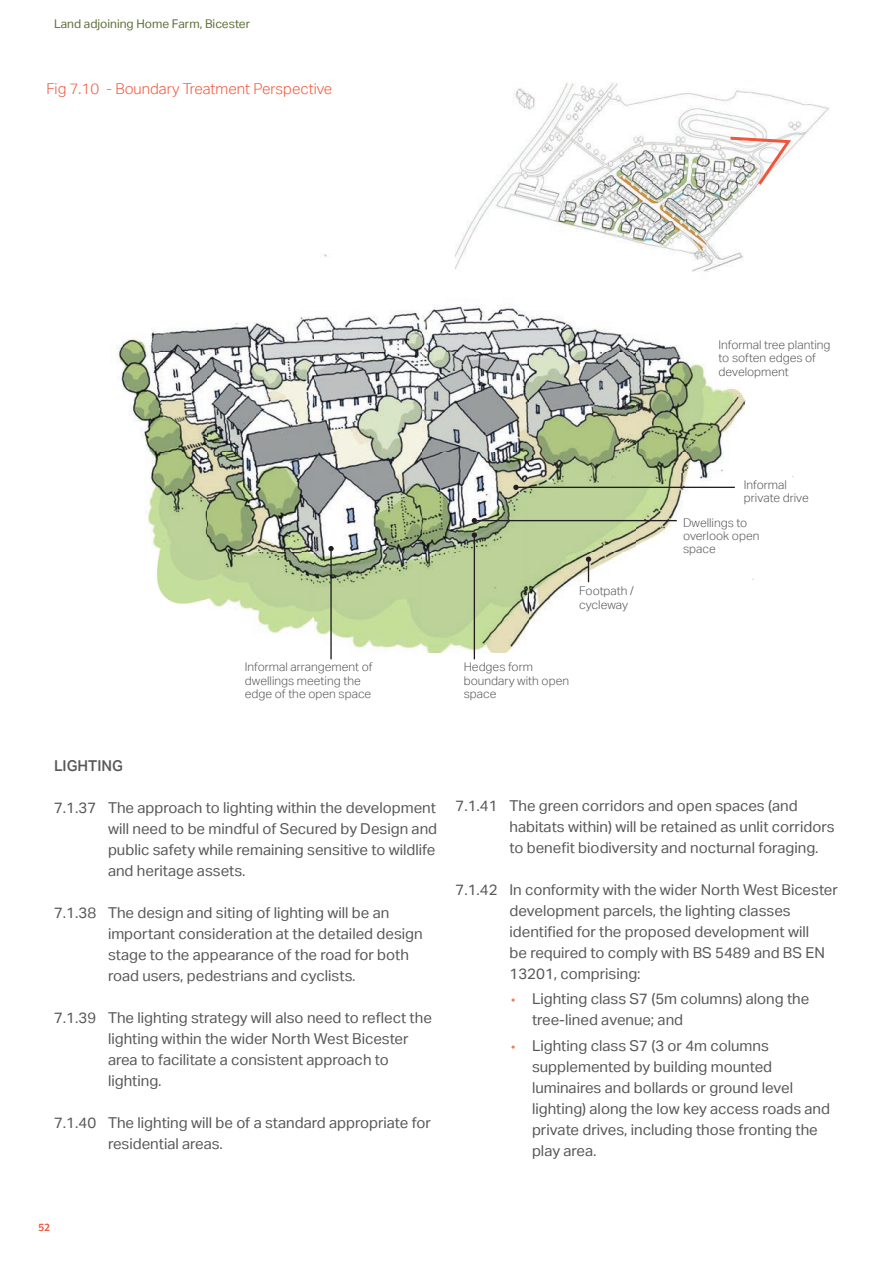
<style>
.page{position:relative;width:893px;height:1263px;background:#fff}
.page>*{position:absolute;margin:0;border:0;box-sizing:border-box;transform-origin:0 0}
.t1{font:15px/21px "Aktiv Grotesk";color:#57585a}
.t2{font:300 15px "Aktiv Grotesk";color:#f0563b}
.t3{font:500 15px "Aktiv Grotesk";color:#57585a}
.t4{font:300 12px/13.4px "Aktiv Grotesk";color:#57585a}
.t5{font:12px "Aktiv Grotesk";color:#5d6f39}
.t6{font:700 12px "Mr Eaves XL San OT";color:#f0563b}
.s1{font-family:"Myriad Pro";color:#f37a5c}
</style>
<div class="page">
<img style="left:116px;top:254px;width:678px;height:398px">
<hr style="left:330px;top:549px;width:2px;height:110px;background:#231f20">
<svg style="left:328px;top:546px;width:6px;height:5px"></svg>
<hr style="left:474px;top:535px;width:1px;height:124px;background:#231f20">
<svg style="left:472px;top:532px;width:5px;height:6px"></svg>
<svg style="left:586px;top:556px;width:5px;height:26px"></svg>
<hr style="left:474px;top:520px;width:203px;height:1px;background:#231f20">
<svg style="left:472px;top:518px;width:5px;height:5px"></svg>
<hr style="left:516px;top:487px;width:219px;height:1px;background:#231f20">
<svg style="left:513px;top:485px;width:6px;height:5px"></svg>
<img style="left:455px;top:82px;width:374px;height:214px">
<svg style="left:727px;top:135px;width:67px;height:53px"></svg>
<p class="t5" style="left:54px;top:17px;width:198px">Land adjoining Home Farm, Bicester</p>
<p class="t2" style="left:46px;top:80px;width:288px">Fig 7.10 - Boundary Treatment Perspective</p>
<p class="t4" style="left:718px;top:338px;width:113px">Informal tree planting to soften edges of development</p>
<p class="t4" style="left:245px;top:660px;width:129px">Informal arrangement of dwellings meeting the edge of the open space</p>
<p class="t4" style="left:579px;top:584px;width:56px">Footpath / cycleway</p>
<p class="t4" style="left:464px;top:660px;width:107px">Hedges form boundary with open space</p>
<p class="t4" style="left:744px;top:478px;width:66px">Informal private drive</p>
<p class="t4" style="left:683px;top:516px;width:78px">Dwellings to overlook open space</p>
<p class="t3" style="left:54px;top:756px;width:70px">LIGHTING</p>
<p class="t1" style="left:108px;top:797px;width:331px;text-indent:-54px">7.1.37 The approach to lighting within the development will need to be mindful of Secured by Design and public safety while remaining sensitive to wildlife and heritage assets.</p>
<p class="t1" style="left:108px;top:902px;width:316px;text-indent:-54px">7.1.38 The design and siting of lighting will be an important consideration at the detailed design stage to the appearance of the road for both road users, pedestrians and cyclists.</p>
<p class="t1" style="left:108px;top:1007px;width:325px;text-indent:-54px">7.1.39 The lighting strategy will also need to reflect the lighting within the wider North West Bicester area to facilitate a consistent approach to lighting.</p>
<p class="t1" style="left:108px;top:1112px;width:324px;text-indent:-54px">7.1.40 The lighting will be of a standard appropriate for residential areas.</p>
<p class="t1" style="left:509px;top:795px;width:327px;text-indent:-54px">7.1.41 The green corridors and open spaces (and habitats within) will be retained as unlit corridors to benefit biodiversity and nocturnal foraging.</p>
<p class="t1" style="left:509px;top:879px;width:330px;text-indent:-54px">7.1.42 In conformity with the wider North West Bicester development parcels, the lighting classes identified for the proposed development will<br>be required to comply with BS 5489 and BS EN 13201, comprising:</p>
<p class="t1" style="left:532px;top:988px;width:279px;text-indent:-21px"><span class="s1">•</span> Lighting class S7 (5m columns) along the tree-lined avenue; and</p>
<p class="t1" style="left:532px;top:1034px;width:300px;text-indent:-21px"><span class="s1">•</span> Lighting class S7 (3 or 4m columns supplemented by building mounted luminaires and bollards or ground level lighting) along the low key access roads and private drives, including those fronting the play area.</p>
<p class="t6" style="left:39px;top:1221px;width:13px">52</p>
</div>
